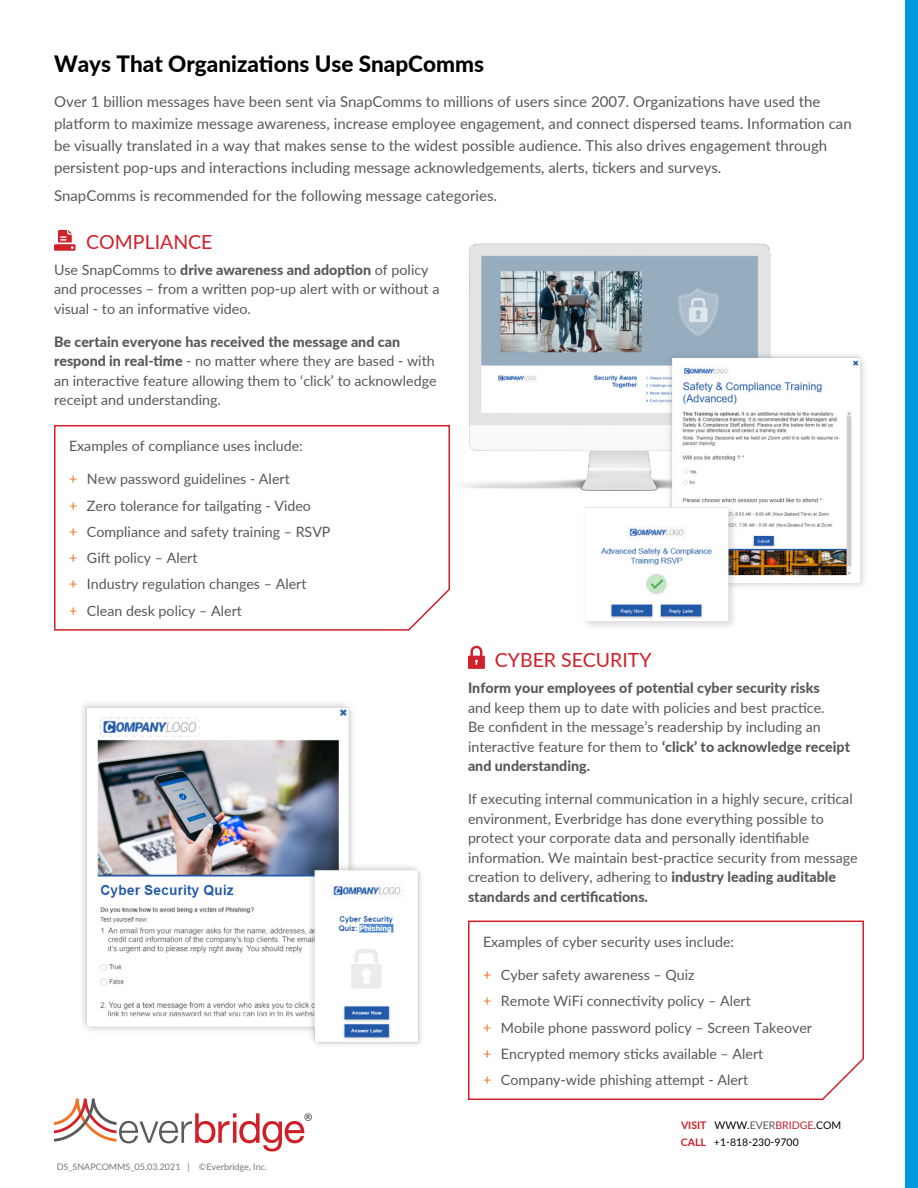
<style>
.page{position:relative;width:918px;height:1188px;background:#fff}
.page>*{position:absolute;margin:0;border:0;box-sizing:border-box;transform-origin:0 0}
.t1{font:800 22.5px "Lato";color:#000}
.t2{font:19.5px "Lato";color:#d01f29}
.t3{font:15px/21.8px "Lato";color:#585858}
.t4{font:14.25px/19.5px "Lato";color:#585858}
.t5{font:800 14.25px "Lato";color:#585858}
.t6{font:10.5px/16.5px "Lato";color:#000}
.t7{font:9px "Lato";color:#717b80}
.s1{font-weight:800}
.s2{color:#f37120}
.s3{font-weight:700;color:#d01f29}
.s4{color:#585858}
.s5{color:#d01f29}
</style>
<div class="page">
<svg style="left:54px;top:1099px;width:258px;height:52px"></svg>
<div style="left:906px;top:0;width:12px;height:1188px;background:#09d"></div>
<img style="left:82px;top:703px;width:339px;height:342px">
<svg style="left:54px;top:230px;width:22px;height:21px"></svg>
<svg style="left:468px;top:646px;width:17px;height:23px"></svg>
<img style="left:461px;top:243px;width:310px;height:246px">
<img style="left:639px;top:327px;width:225px;height:260px">
<img style="left:579px;top:487px;width:164px;height:140px">
<svg style="left:468px;top:920px;width:396px;height:180px"></svg>
<svg style="left:54px;top:424px;width:396px;height:207px"></svg>
<h1 class="t1" style="left:54px;top:47px;width:432px">Ways That Organizations Use SnapComms</h1>
<p class="t3" style="left:54px;top:90px;width:799px">Over 1 billion messages have been sent via SnapComms to millions of users since 2007. Organizations have used the platform to maximize message awareness, increase employee engagement, and connect dispersed teams. Information can be visually translated in a way that makes sense to the widest possible audience. This also drives engagement through persistent pop-ups and interactions including message acknowledgements, alerts, tickers and surveys.</p>
<p class="t3" style="left:54px;top:184px;width:445px">SnapComms is recommended for the following message categories.</p>
<h2 class="t2" style="left:86px;top:228px;width:128px">COMPLIANCE</h2>
<p class="t4" style="left:54px;top:259px;width:387px">Use SnapComms to <span class="s1">drive awareness and adoption</span> of policy and processes – from a written pop-up alert with or without a visual - to an informative video.</p>
<p class="t4" style="left:54px;top:331px;width:384px"><span class="s1">Be certain everyone has received the message and can respond in real-time</span> - no matter where they are based - with an interactive feature allowing them to ‘click’ to acknowledge receipt and understanding.</p>
<p class="t4" style="left:69px;top:436px;width:235px">Examples of compliance uses include:</p>
<p class="t4" style="left:69px;top:466px;width:263px;line-height:26.2px"><span class="s2">+</span> New password guidelines - Alert<br><span class="s2">+</span> Zero tolerance for tailgating - Video<br><span class="s2">+</span> Compliance and safety training – RSVP <span class="s2">+</span> Gift policy – Alert<br><span class="s2">+</span> Industry regulation changes – Alert<br><span class="s2">+</span> Clean desk policy – Alert</p>
<p class="t7" style="left:57px;top:1160px;width:212px">DS_SNAPCOMMS_05.03.2021 | ©Everbridge, Inc.</p>
<h2 class="t2" style="left:495px;top:646px;width:158px">CYBER SECURITY</h2>
<p class="t5" style="left:468px;top:678px;width:353px">Inform your employees of potential cyber security risks</p>
<p class="t4" style="left:468px;top:697px;width:384px">and keep them up to date with policies and best practice.<br>Be confident in the message’s readership by including an interactive feature for them to <span class="s1">‘click’ to acknowledge receipt and understanding.</span></p>
<p class="t4" style="left:468px;top:789px;width:391px">If executing internal communication in a highly secure, critical environment, Everbridge has done everything possible to protect your corporate data and personally identifiable information. We maintain best-practice security from message creation to delivery, adhering to <span class="s1">industry leading auditable standards and certifications.</span></p>
<p class="t4" style="left:483px;top:931px;width:253px">Examples of cyber security uses include:</p>
<p class="t4" style="left:483px;top:961px;width:331px;line-height:26.2px"><span class="s2">+</span> Cyber safety awareness – Quiz<br><span class="s2">+</span> Remote WiFi connectivity policy – Alert<br><span class="s2">+</span> Mobile phone password policy – Screen Takeover <span class="s2">+</span> Encrypted memory sticks available – Alert<br><span class="s2">+</span> Company-wide phishing attempt - Alert</p>
<p class="t6" style="left:681px;top:1117px;width:162px"><span class="s3">VISIT</span> WWW.<span class="s4">EVER</span><span class="s5">BRIDGE</span>.COM<br><span class="s3">CALL</span> +1-818-230-9700</p>
</div>
